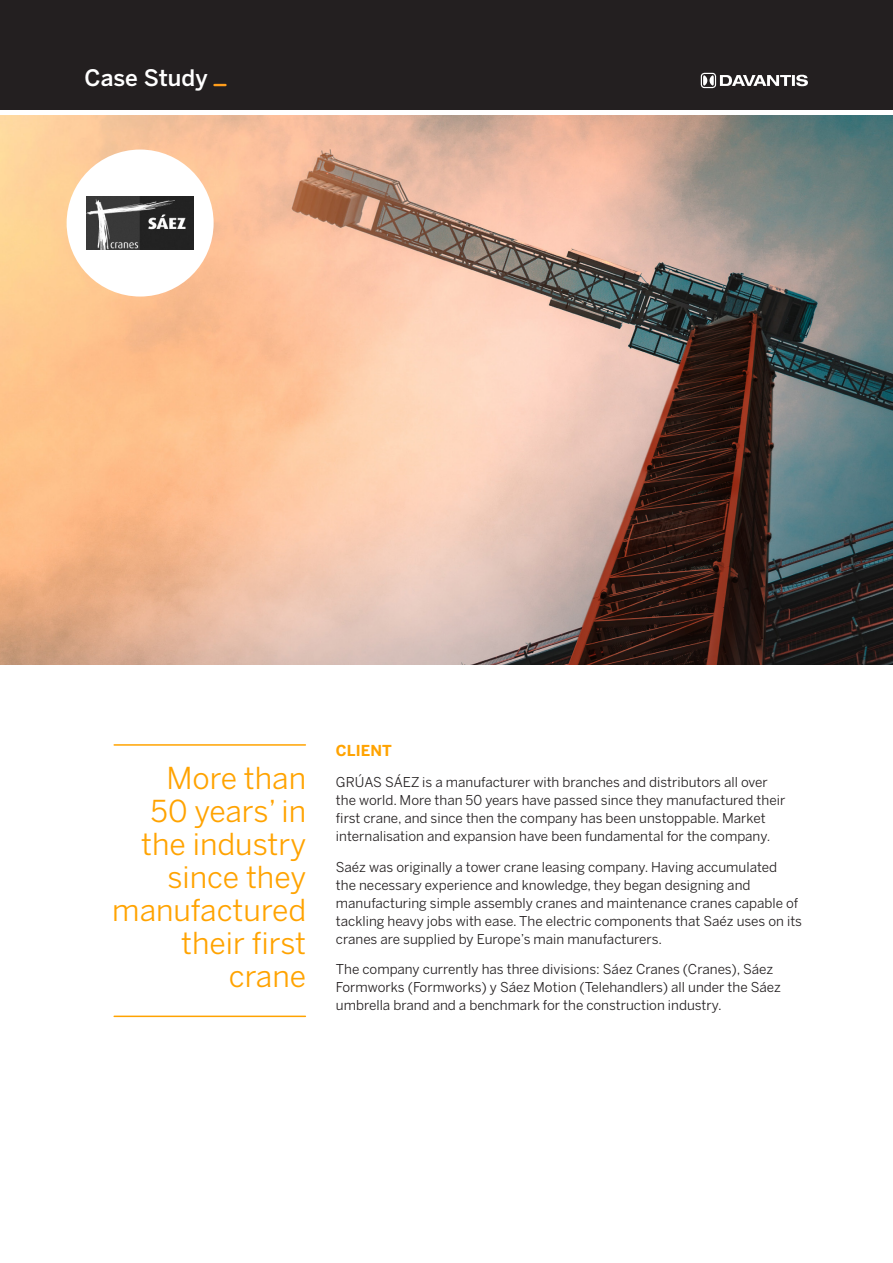
<style>
.page{position:relative;width:893px;height:1263px;background:#fff}
.page>*{position:absolute;margin:0;border:0;box-sizing:border-box;transform-origin:0 0}
.t1{font:30px/33px "Benton Sans";color:#ffa300;text-align:right}
.t2{font:500 22.5px "Benton Sans";color:#fff}
.t3{font:700 15px "Benton Sans";letter-spacing:.005em;color:#ffa300}
.t4{font:13.5px/18px "Benton Sans";color:#231f20}
</style>
<div class="page">
<img style="left:0;top:116px;width:893px;height:548px">
<div style="left:0;top:0;width:893px;height:110px;background:#231f20"></div>
<svg style="left:701px;top:73px;width:107px;height:15px"></svg>
<div style="left:67px;top:150px;width:147px;height:147px;background:#fff;border-radius:50%"></div>
<hr style="left:114px;top:744px;width:191px;height:2px;background:#ffa300">
<hr style="left:114px;top:1015px;width:191px;height:2px;background:#ffa300">
<svg style="left:214px;top:84px;width:11px;height:2px"></svg>
<img style="left:87px;top:196px;width:107px;height:54px">
<p class="t2" style="left:85px;top:64px;width:125px">Case Study</p>
<p class="t1" style="left:112px;top:761px;width:195px">More than<br>50 years’ in the industry since they manufactured their first crane</p>
<p class="t3" style="left:336px;top:742px;width:57px">CLIENT</p>
<p class="t4" style="left:336px;top:773px;width:451px">GRÚAS SÁEZ is a manufacturer with branches and distributors all over the world. More than 50 years have passed since they manufactured their first crane, and since then the company has been unstoppable. Market internalisation and expansion have been fundamental for the company.</p>
<p class="t4" style="left:336px;top:857px;width:468px">Saéz was originally a tower crane leasing company. Having accumulated<br>the necessary experience and knowledge, they began designing and manufacturing simple assembly cranes and maintenance cranes capable of tackling heavy jobs with ease. The electric components that Saéz uses on its cranes are supplied by Europe’s main manufacturers.</p>
<p class="t4" style="left:336px;top:960px;width:446px">The company currently has three divisions: Sáez Cranes (Cranes), Sáez<br>Formworks (Formworks) y Sáez Motion (Telehandlers) all under the Sáez umbrella brand and a benchmark for the construction industry.</p>
</div>
